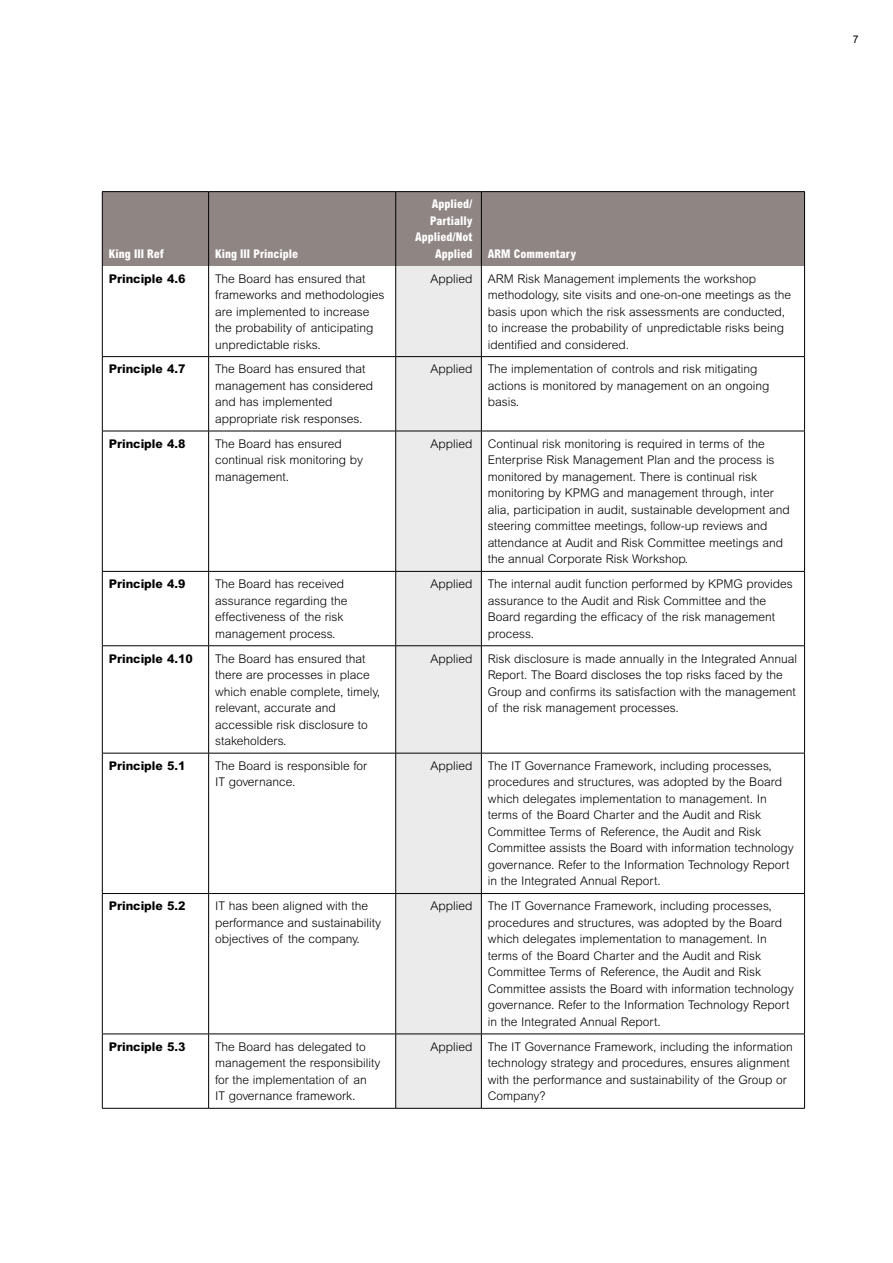
<style>
.page{position:relative;width:893px;height:1263px;background:#fff}
.page>*{position:absolute;margin:0;border:0;box-sizing:border-box;transform-origin:0 0}
.t1{font:300 12px/16.5px "Arial MT Std";color:#000}
.t2{font:800 12px "Arial MT Std";color:#000}
.t3{font:800 condensed 12px/16.5px "Arial MT Std";color:#fff;text-align:right}
.t4{font:10.5px "Arial MT Std";color:#000}
</style>
<div class="page">
<div style="left:103px;top:192px;width:701px;height:74px;background:#8f8683"></div>
<svg style="left:396px;top:266px;width:85px;height:842px;background:#dfdfe0"></svg>
<hr style="left:102px;top:356px;width:107px;height:1px;background:#000">
<hr style="left:209px;top:356px;width:187px;height:1px;background:#000">
<hr style="left:396px;top:356px;width:85px;height:1px;background:#000">
<hr style="left:481px;top:356px;width:324px;height:1px;background:#000">
<hr style="left:102px;top:431px;width:107px;height:1px;background:#000">
<hr style="left:209px;top:431px;width:187px;height:1px;background:#000">
<hr style="left:396px;top:431px;width:85px;height:1px;background:#000">
<hr style="left:481px;top:431px;width:324px;height:1px;background:#000">
<hr style="left:102px;top:571px;width:107px;height:1px;background:#000">
<hr style="left:209px;top:571px;width:187px;height:1px;background:#000">
<hr style="left:396px;top:571px;width:85px;height:1px;background:#000">
<hr style="left:481px;top:571px;width:324px;height:1px;background:#000">
<hr style="left:102px;top:645px;width:107px;height:1px;background:#000">
<hr style="left:209px;top:645px;width:187px;height:1px;background:#000">
<hr style="left:396px;top:645px;width:85px;height:1px;background:#000">
<hr style="left:481px;top:645px;width:324px;height:1px;background:#000">
<hr style="left:102px;top:753px;width:107px;height:1px;background:#000">
<hr style="left:209px;top:753px;width:187px;height:1px;background:#000">
<hr style="left:396px;top:753px;width:85px;height:1px;background:#000">
<hr style="left:481px;top:753px;width:324px;height:1px;background:#000">
<hr style="left:102px;top:893px;width:107px;height:1px;background:#000">
<hr style="left:209px;top:893px;width:187px;height:1px;background:#000">
<hr style="left:396px;top:893px;width:85px;height:1px;background:#000">
<hr style="left:481px;top:893px;width:324px;height:1px;background:#000">
<hr style="left:102px;top:1034px;width:107px;height:1px;background:#000">
<hr style="left:209px;top:1034px;width:187px;height:1px;background:#000">
<hr style="left:396px;top:1034px;width:85px;height:1px;background:#000">
<hr style="left:481px;top:1034px;width:324px;height:1px;background:#000">
<hr style="left:102px;top:1108px;width:107px;height:1px;background:#000">
<hr style="left:209px;top:1108px;width:187px;height:1px;background:#000">
<hr style="left:396px;top:1108px;width:85px;height:1px;background:#000">
<hr style="left:481px;top:1108px;width:324px;height:1px;background:#000">
<hr style="left:102px;top:266px;width:1px;height:90px;background:#000">
<hr style="left:395px;top:266px;width:1px;height:90px;background:#000">
<hr style="left:481px;top:266px;width:1px;height:90px;background:#000">
<hr style="left:804px;top:266px;width:1px;height:90px;background:#000">
<hr style="left:102px;top:357px;width:1px;height:74px;background:#000">
<hr style="left:395px;top:357px;width:1px;height:74px;background:#000">
<hr style="left:481px;top:357px;width:1px;height:74px;background:#000">
<hr style="left:804px;top:357px;width:1px;height:74px;background:#000">
<hr style="left:102px;top:431px;width:1px;height:140px;background:#000">
<hr style="left:395px;top:431px;width:1px;height:140px;background:#000">
<hr style="left:481px;top:431px;width:1px;height:140px;background:#000">
<hr style="left:804px;top:431px;width:1px;height:140px;background:#000">
<hr style="left:102px;top:572px;width:1px;height:73px;background:#000">
<hr style="left:395px;top:572px;width:1px;height:73px;background:#000">
<hr style="left:481px;top:572px;width:1px;height:73px;background:#000">
<hr style="left:804px;top:572px;width:1px;height:73px;background:#000">
<hr style="left:102px;top:646px;width:1px;height:107px;background:#000">
<hr style="left:395px;top:646px;width:1px;height:107px;background:#000">
<hr style="left:481px;top:646px;width:1px;height:107px;background:#000">
<hr style="left:804px;top:646px;width:1px;height:107px;background:#000">
<hr style="left:102px;top:753px;width:1px;height:140px;background:#000">
<hr style="left:395px;top:753px;width:1px;height:140px;background:#000">
<hr style="left:481px;top:753px;width:1px;height:140px;background:#000">
<hr style="left:804px;top:753px;width:1px;height:140px;background:#000">
<hr style="left:102px;top:894px;width:1px;height:140px;background:#000">
<hr style="left:395px;top:894px;width:1px;height:140px;background:#000">
<hr style="left:481px;top:894px;width:1px;height:140px;background:#000">
<hr style="left:804px;top:894px;width:1px;height:140px;background:#000">
<hr style="left:102px;top:1034px;width:1px;height:74px;background:#000">
<hr style="left:395px;top:1034px;width:1px;height:74px;background:#000">
<hr style="left:481px;top:1034px;width:1px;height:74px;background:#000">
<hr style="left:804px;top:1034px;width:1px;height:74px;background:#000">
<hr style="left:102px;top:191px;width:107px;height:1px;background:#000">
<hr style="left:209px;top:191px;width:187px;height:1px;background:#000">
<hr style="left:396px;top:191px;width:85px;height:1px;background:#000">
<hr style="left:481px;top:191px;width:324px;height:1px;background:#000">
<hr style="left:102px;top:192px;width:1px;height:74px;background:#000">
<hr style="left:804px;top:192px;width:1px;height:74px;background:#000">
<hr style="left:395px;top:192px;width:1px;height:74px;background:#000">
<hr style="left:481px;top:192px;width:1px;height:74px;background:#000">
<hr style="left:208px;top:266px;width:1px;height:90px;background:#000">
<hr style="left:208px;top:357px;width:1px;height:74px;background:#000">
<hr style="left:208px;top:431px;width:1px;height:140px;background:#000">
<hr style="left:208px;top:572px;width:1px;height:73px;background:#000">
<hr style="left:208px;top:646px;width:1px;height:107px;background:#000">
<hr style="left:208px;top:753px;width:1px;height:140px;background:#000">
<hr style="left:208px;top:894px;width:1px;height:140px;background:#000">
<hr style="left:208px;top:1034px;width:1px;height:74px;background:#000">
<hr style="left:208px;top:192px;width:1px;height:74px;background:#000">
<p class="t4" style="left:853px;top:33px;width:7px">7</p>
<p class="t3" style="left:109px;top:245px;width:57px">King III Ref</p>
<p class="t3" style="left:215px;top:245px;width:85px">King III Principle</p>
<p class="t3" style="left:415px;top:196px;width:59px">Applied/<br>Partially<br>Applied/Not<br>Applied</p>
<p class="t3" style="left:488px;top:245px;width:90px">ARM Commentary</p>
<p class="t2" style="left:109px;top:271px;width:78px">Principle 4.6</p>
<p class="t1" style="left:215px;top:270px;width:171px">The Board has ensured that frameworks and methodologies are implemented to increase the probability of anticipating unpredictable risks.</p>
<p class="t1" style="left:431px;top:270px;width:43px">Applied</p>
<p class="t1" style="left:488px;top:270px;width:305px">ARM Risk Management implements the workshop methodology, site visits and one-on-one meetings as the basis upon which the risk assessments are conducted, to increase the probability of unpredictable risks being identified and considered.</p>
<p class="t2" style="left:109px;top:362px;width:78px">Principle 4.7</p>
<p class="t1" style="left:215px;top:361px;width:160px">The Board has ensured that management has considered and has implemented appropriate risk responses.</p>
<p class="t1" style="left:431px;top:361px;width:43px">Applied</p>
<p class="t1" style="left:488px;top:361px;width:283px">The implementation of controls and risk mitigating actions is monitored by management on an ongoing basis.</p>
<p class="t2" style="left:109px;top:436px;width:78px">Principle 4.8</p>
<p class="t1" style="left:215px;top:435px;width:150px">The Board has ensured continual risk monitoring by management.</p>
<p class="t1" style="left:431px;top:435px;width:43px">Applied</p>
<p class="t1" style="left:488px;top:435px;width:303px">Continual risk monitoring is required in terms of the Enterprise Risk Management Plan and the process is monitored by management. There is continual risk monitoring by KPMG and management through, inter alia, participation in audit, sustainable development and steering committee meetings, follow-up reviews and attendance at Audit and Risk Committee meetings and the annual Corporate Risk Workshop.</p>
<p class="t2" style="left:109px;top:577px;width:78px">Principle 4.9</p>
<p class="t1" style="left:215px;top:576px;width:134px">The Board has received assurance regarding the effectiveness of the risk management process.</p>
<p class="t1" style="left:431px;top:576px;width:43px">Applied</p>
<p class="t1" style="left:488px;top:576px;width:307px">The internal audit function performed by KPMG provides assurance to the Audit and Risk Committee and the Board regarding the efficacy of the risk management process.</p>
<p class="t2" style="left:109px;top:651px;width:86px">Principle 4.10</p>
<p class="t1" style="left:215px;top:650px;width:167px">The Board has ensured that there are processes in place which enable complete, timely, relevant, accurate and accessible risk disclosure to stakeholders.</p>
<p class="t1" style="left:431px;top:650px;width:43px">Applied</p>
<p class="t1" style="left:488px;top:650px;width:311px">Risk disclosure is made annually in the Integrated Annual Report. The Board discloses the top risks faced by the Group and confirms its satisfaction with the management of the risk management processes.</p>
<p class="t2" style="left:109px;top:758px;width:78px">Principle 5.1</p>
<p class="t1" style="left:215px;top:757px;width:154px">The Board is responsible for<br>IT governance.</p>
<p class="t1" style="left:431px;top:757px;width:43px">Applied</p>
<p class="t1" style="left:488px;top:757px;width:308px">The IT Governance Framework, including processes, procedures and structures, was adopted by the Board which delegates implementation to management. In terms of the Board Charter and the Audit and Risk Committee Terms of Reference, the Audit and Risk Committee assists the Board with information technology governance. Refer to the Information Technology Report in the Integrated Annual Report.</p>
<p class="t2" style="left:109px;top:899px;width:78px">Principle 5.2</p>
<p class="t1" style="left:215px;top:898px;width:168px">IT has been aligned with the performance and sustainability objectives of the company.</p>
<p class="t1" style="left:431px;top:898px;width:43px">Applied</p>
<p class="t1" style="left:488px;top:898px;width:308px">The IT Governance Framework, including processes, procedures and structures, was adopted by the Board which delegates implementation to management. In terms of the Board Charter and the Audit and Risk Committee Terms of Reference, the Audit and Risk Committee assists the Board with information technology governance. Refer to the Information Technology Report in the Integrated Annual Report.</p>
<p class="t2" style="left:109px;top:1039px;width:78px">Principle 5.3</p>
<p class="t1" style="left:215px;top:1038px;width:167px">The Board has delegated to management the responsibility for the implementation of an<br>IT governance framework.</p>
<p class="t1" style="left:431px;top:1038px;width:43px">Applied</p>
<p class="t1" style="left:488px;top:1038px;width:306px">The IT Governance Framework, including the information technology strategy and procedures, ensures alignment with the performance and sustainability of the Group or Company?</p>
</div>
